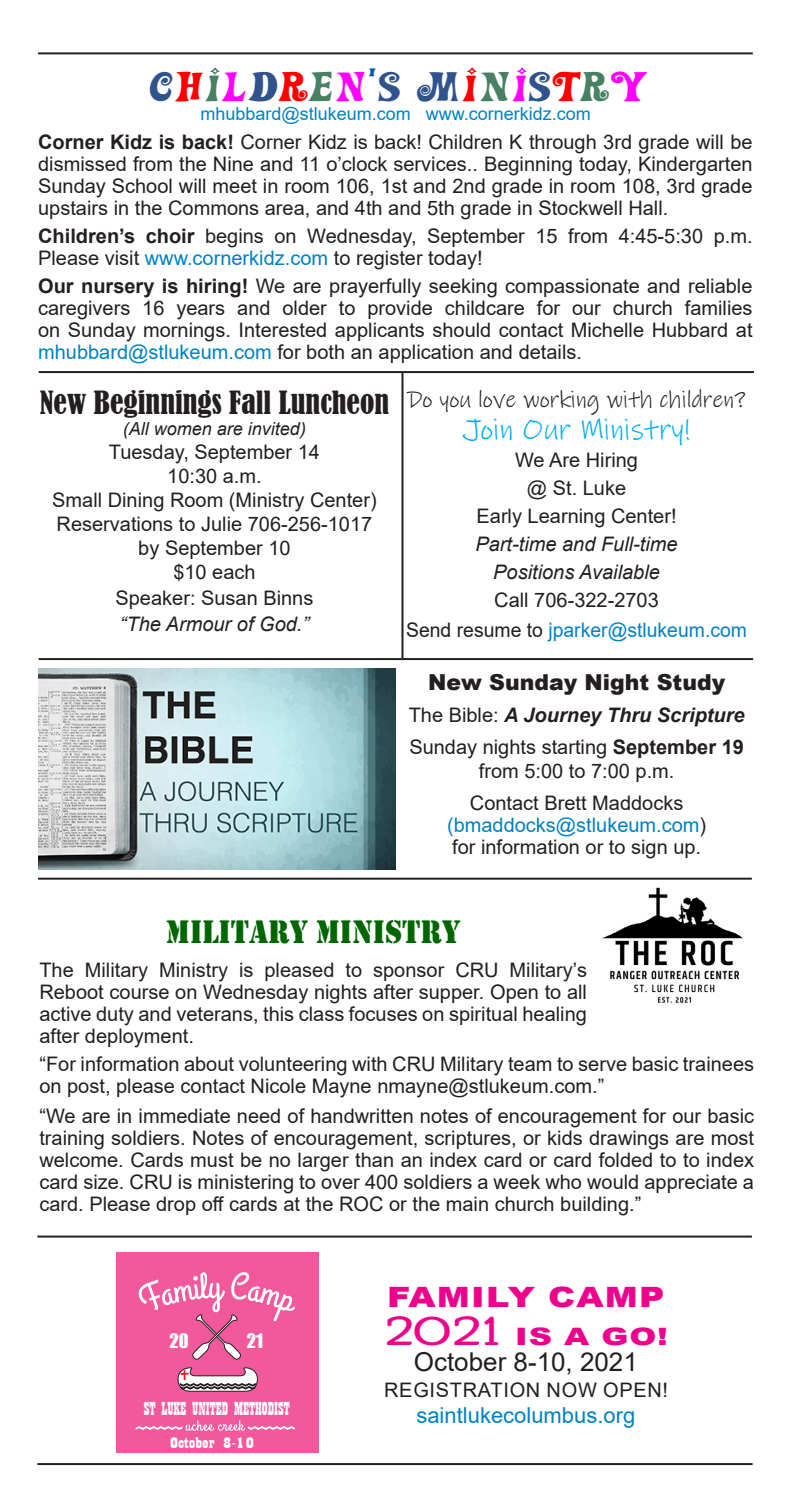
<style>
.page{position:relative;width:792px;height:1512px;background:#fff}
.page>*{position:absolute;margin:0;border:0;box-sizing:border-box;transform-origin:0 0}
.t1{font:42px "Action Is Wider JL";color:#30538d}
.t2{font:33.6px "Stencil";color:#060;scale:.92 1}
.t3{font:condensed 30px "Bernard";color:#231f20}
.t4{font:30px "Ink Free";color:#00aeef}
.t5{font:900 28px "Arial";letter-spacing:.035em;color:#ed028c;scale:1.25 1}
.t6{font:26px "Arial";color:#231f20}
.t7{font:24px "Ink Free";color:#231f20}
.t8{font:900 24px "Arial";color:#ed028c;scale:1.35 1}
.t9{font:22px "Arial";color:#0082c3}
.t10{font:900 22px "Arial";color:#231f20}
.t11{font:20px/22px "Arial";color:#231f20;text-align:justify}
.t12{font:italic 20px "Arial";color:#231f20}
.t13{font:20px "Arial";color:#0082c3}
.t14{font:italic 700 20px "Arial";color:#231f20}
.t15{font:20px "Arial";letter-spacing:.035em;color:#231f20}
.t16{font:19.6px "Playbill";color:#fff}
.t17{font:18.4px "Impact";color:#fff}
.t18{font:18px "Arial";color:#0082c3}
.t19{font:italic 18px "Arial";color:#231f20}
.t20{font:15.8px "Playbill";color:#fff;scale:1.7 1}
.s1{color:#f00}
.s2{color:#478063}
.s3{color:#f0f}
.s4{color:#015aaa}
.s5{font-weight:700}
.s6{color:#0082c3}
.s7{color:#231f20}
.s8{font-weight:400;font-style:normal}
.s9{font-family:"Adorn S Slab Serif";font-weight:400;font-size:42px}
</style>
<div class="page">
<hr style="left:38px;top:52px;width:715px;height:2px;background:#231f20">
<img style="left:602px;top:887px;width:141px;height:116px">
<hr style="left:39px;top:371px;width:715px;height:2px;background:#231f20">
<div style="left:116px;top:1252px;width:203px;height:201px;background:#f2599d"></div>
<svg style="left:138px;top:1272px;width:157px;height:88px"></svg>
<svg style="left:135px;top:1420px;width:160px;height:11px"></svg>
<svg style="left:177px;top:1367px;width:81px;height:25px"></svg>
<hr style="left:37px;top:1463px;width:716px;height:2px;background:#231f20">
<hr style="left:39px;top:658px;width:714px;height:2px;background:#231f20">
<hr style="left:401px;top:373px;width:2px;height:285px;background:#231f20">
<img style="left:38px;top:668px;width:358px;height:201px">
<hr style="left:38px;top:878px;width:714px;height:2px;background:#231f20">
<hr style="left:37px;top:1236px;width:715px;height:2px;background:#231f20">
<p class="t1" style="left:146px;top:67px;width:500px">C<span class="s1">H</span><span class="s2">I</span><span class="s3">L</span>D<span class="s1">R</span><span class="s2">E</span><span class="s3">N</span><span class="s4">’</span>S M<span class="s1">I</span><span class="s2">N</span><span class="s3">I</span>S<span class="s1">T</span><span class="s2">R</span><span class="s3">Y</span></p>
<p class="t18" style="left:201px;top:101px;width:392px">mhubbard@stlukeum.com www.cornerkidz.com</p>
<p class="t11" style="left:38px;top:131px;width:716px"><span class="s5">Corner Kidz is back!</span> Corner Kidz is back! Children K through 3rd grade will be dismissed from the Nine and 11 o’clock services.. Beginning today, Kindergarten Sunday School will meet in room 106, 1st and 2nd grade in room 108, 3rd grade upstairs in the Commons area, and 4th and 5th grade in Stockwell Hall.</p>
<p class="t11" style="left:38px;top:225px;width:716px"><span class="s5">Children’s choir</span> begins on Wednesday, September 15 from 4:45-5:30 p.m.<br>Please visit <span class="s6">www.cornerkidz.com</span> to register today!</p>
<p class="t11" style="left:38px;top:275px;width:716px"><span class="s5">Our nursery is hiring!</span> We are prayerfully seeking compassionate and reliable caregivers 16 years and older to provide childcare for our church families</p>
<p class="t11" style="left:38px;top:319px;width:716px">on Sunday mornings. Interested applicants should contact Michelle Hubbard at</p>
<p class="t11" style="left:38px;top:341px;width:545px"><span class="s6">mhubbard@stlukeum.com</span> for both an application and details.</p>
<p class="t3" style="left:40px;top:385px;width:351px">New Beginnings Fall Luncheon</p>
<p class="t19" style="left:123px;top:417px;width:185px">(All women are invited)</p>
<p class="t11" style="left:109px;top:441px;width:213px">Tuesday, September 14</p>
<p class="t11" style="left:167px;top:465px;width:96px">10:30 a.m.</p>
<p class="t11" style="left:52px;top:489px;width:326px">Small Dining Room (Ministry Center)</p>
<p class="t11" style="left:57px;top:513px;width:317px">Reservations to Julie 706-256-1017</p>
<p class="t11" style="left:138px;top:537px;width:154px">by September 10</p>
<p class="t11" style="left:173px;top:561px;width:84px">$10 each</p>
<p class="t11" style="left:116px;top:587px;width:199px">Speaker: Susan Binns</p>
<p class="t12" style="left:120px;top:611px;width:191px">“The Armour of God.”</p>
<p class="t7" style="left:407px;top:384px;width:340px">Do you love working with children?</p>
<p class="t4" style="left:463px;top:410px;width:229px">Join Our Ministry!</p>
<p class="t11" style="left:515px;top:449px;width:124px">We Are Hiring</p>
<p class="t11" style="left:527px;top:477px;width:101px">@ St. Luke</p>
<p class="t11" style="left:477px;top:505px;width:202px">Early Learning Center!</p>
<p class="t12" style="left:475px;top:531px;width:204px">Part-time and Full-time</p>
<p class="t12" style="left:493px;top:559px;width:168px">Positions Available</p>
<p class="t11" style="left:494px;top:589px;width:166px">Call 706-322-2703</p>
<p class="t13" style="left:406px;top:616px;width:342px"><span class="s7">Send resume to</span> jparker@stlukeum.com</p>
<p class="t10" style="left:428px;top:666px;width:298px">New Sunday Night Study</p>
<p class="t14" style="left:409px;top:701px;width:338px"><span class="s8">The Bible:</span> A Journey Thru Scripture</p>
<p class="t11" style="left:409px;top:735px;width:336px;line-height:24px;text-align:center">Sunday nights starting <span class="s5">September 19 </span>from 5:00 to 7:00 p.m.</p>
<p class="t11" style="left:470px;top:792px;width:215px">Contact Brett Maddocks</p>
<p class="t13" style="left:447px;top:811px;width:261px">(bmaddocks@stlukeum.com<span class="s7">)</span></p>
<p class="t11" style="left:452px;top:836px;width:250px">for information or to sign up.</p>
<p class="t2" style="left:166px;top:912px;width:322px">MILITARY MINISTRY</p>
<p class="t11" style="left:39px;top:959px;width:549px">The Military Ministry is pleased to sponsor CRU Military’s Reboot course on Wednesday nights after supper. Open to all active duty and veterans, this class focuses on spiritual healing after deployment.</p>
<p class="t11" style="left:39px;top:1053px;width:716px">“For information about volunteering with CRU Military team to serve basic trainees on post, please contact Nicole Mayne nmayne@stlukeum.com.”</p>
<p class="t11" style="left:39px;top:1105px;width:716px">“We are in immediate need of handwritten notes of encouragement for our basic training soldiers. Notes of encouragement, scriptures, or kids drawings are most welcome. Cards must be no larger than an index card or card folded to to index card size. CRU is ministering to over 400 soldiers a week who would appreciate a card. Please drop off cards at the ROC or the main church building.”</p>
<p class="t17" style="left:170px;top:1327px;width:21px">20</p>
<p class="t17" style="left:247px;top:1327px;width:18px">21</p>
<p class="t16" style="left:144px;top:1399px;width:147px">ST LUKE UNITED METHODIST</p>
<p class="t20" style="left:170px;top:1435px;width:51px">October 8-10</p>
<p class="t5" style="left:387px;top:1277px;width:223px">FAMILY CAMP</p>
<p class="t8" style="left:384px;top:1319px;width:212px"><span class="s9">2021</span> IS A GO!</p>
<p class="t6" style="left:414px;top:1344px;width:226px">October 8-10, 2021</p>
<p class="t15" style="left:384px;top:1376px;width:285px">REGISTRATION NOW OPEN!</p>
<p class="t9" style="left:416px;top:1400px;width:220px">saintlukecolumbus.org</p>
</div>
